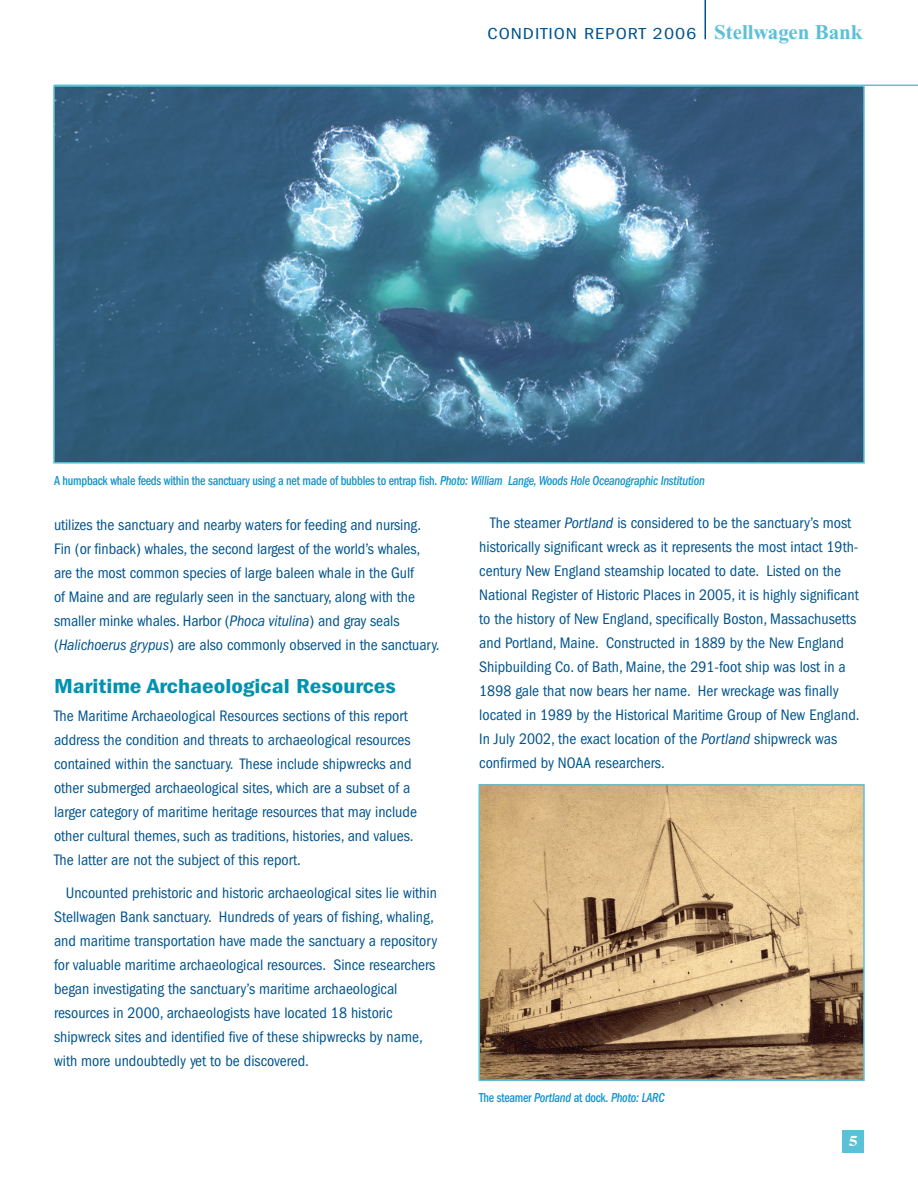
<style>
.page{position:relative;width:918px;height:1188px;background:#fff}
.page>*{position:absolute;margin:0;border:0;box-sizing:border-box;transform-origin:0 0}
.t1{font:600 condensed 21px "Franklin Gothic";color:#0093b0;scale:1.2 1}
.t2{font:condensed 16.5px "Franklin Gothic";letter-spacing:.05em;color:#00538d;scale:1.2 1}
.t3{font:condensed 15.75px/24px "Franklin Gothic";color:#00548e}
.t4{font:700 15px "Times";color:#fff;scale:1.2 1}
.t5{font:500 condensed 13.5px "Franklin Gothic";letter-spacing:-.02em;color:#1593cb;scale:.9 1}
.t6{font:italic 500 condensed 13.5px "Franklin Gothic";letter-spacing:-.02em;color:#1593cb;scale:.9 1}
.s1{font-family:"Times New Roman";font-weight:700;font-stretch:normal;font-size:21px;color:#5bc1d7}
.s2{font-style:italic}
.s3{font-style:normal}
</style>
<div class="page">
<hr style="left:705px;top:0;width:1px;height:39px;background:#00538d">
<div style="left:843px;top:1130px;width:21px;height:22px;background:#5bc1d7"></div>
<img style="left:56px;top:88px;width:806px;height:373px">
<div style="left:53px;top:85px;width:812px;height:379px;border:2px solid #5bc1d7"></div>
<hr style="left:54px;top:85px;width:864px;height:1px;background:#5bc1d7">
<img style="left:481px;top:787px;width:381px;height:291px">
<div style="left:478px;top:784px;width:387px;height:297px;border:2px solid #5bc1d7"></div>
<p class="t2" style="left:488px;top:24px;width:314px">CONDITION REPORT 2006 <span class="s1">Stellwagen Bank</span></p>
<p class="t5" style="left:54px;top:472px;width:725px">A humpback whale feeds within the sanctuary using a net made of bubbles to entrap fish. <span class="s2">Photo: William Lange, Woods Hole Oceanographic Institution</span></p>
<p class="t3" style="left:54px;top:513px;width:387px">utilizes the sanctuary and nearby waters for feeding and nursing.<br>Fin (or finback) whales, the second largest of the world’s whales, are the most common species of large baleen whale in the Gulf<br>of Maine and are regularly seen in the sanctuary, along with the smaller minke whales. Harbor (<span class="s2">Phoca vitulina</span>) and gray seals (<span class="s2">Halichoerus grypus</span>) are also commonly observed in the sanctuary.</p>
<h1 class="t1" style="left:54px;top:674px;width:286px">Maritime Archaeological Resources</h1>
<p class="t3" style="left:54px;top:704px;width:364px">The Maritime Archaeological Resources sections of this report address the condition and threats to archaeological resources contained within the sanctuary. These include shipwrecks and other submerged archaeological sites, which are a subset of a larger category of maritime heritage resources that may include other cultural themes, such as traditions, histories, and values.<br>The latter are not the subject of this report.</p>
<p class="t3" style="left:54px;top:881px;width:385px;text-indent:12px">Uncounted prehistoric and historic archaeological sites lie within Stellwagen Bank sanctuary. Hundreds of years of fishing, whaling, and maritime transportation have made the sanctuary a repository for valuable maritime archaeological resources. Since researchers began investigating the sanctuary’s maritime archaeological resources in 2000, archaeologists have located 18 historic shipwreck sites and identified five of these shipwrecks by name, with more undoubtedly yet to be discovered.</p>
<p class="t3" style="left:479px;top:511px;width:382px;text-indent:11px">The steamer <span class="s2">Portland</span> is considered to be the sanctuary’s most historically significant wreck as it represents the most intact 19th&shy;century New England steamship located to date. Listed on the National Register of Historic Places in 2005, it is highly significant to the history of New England, specifically Boston, Massachusetts and Portland, Maine. Constructed in 1889 by the New England Shipbuilding Co. of Bath, Maine, the 291-foot ship was lost in a 1898 gale that now bears her name. Her wreckage was finally located in 1989 by the Historical Maritime Group of New England.<br>In July 2002, the exact location of the <span class="s2">Portland</span> shipwreck was confirmed by NOAA researchers.</p>
<p class="t6" style="left:479px;top:1090px;width:207px"><span class="s3">The steamer</span> Portland <span class="s3">at dock.</span> Photo: LARC</p>
<p class="t4" style="left:849px;top:1131px;width:9px">5</p>
</div>
